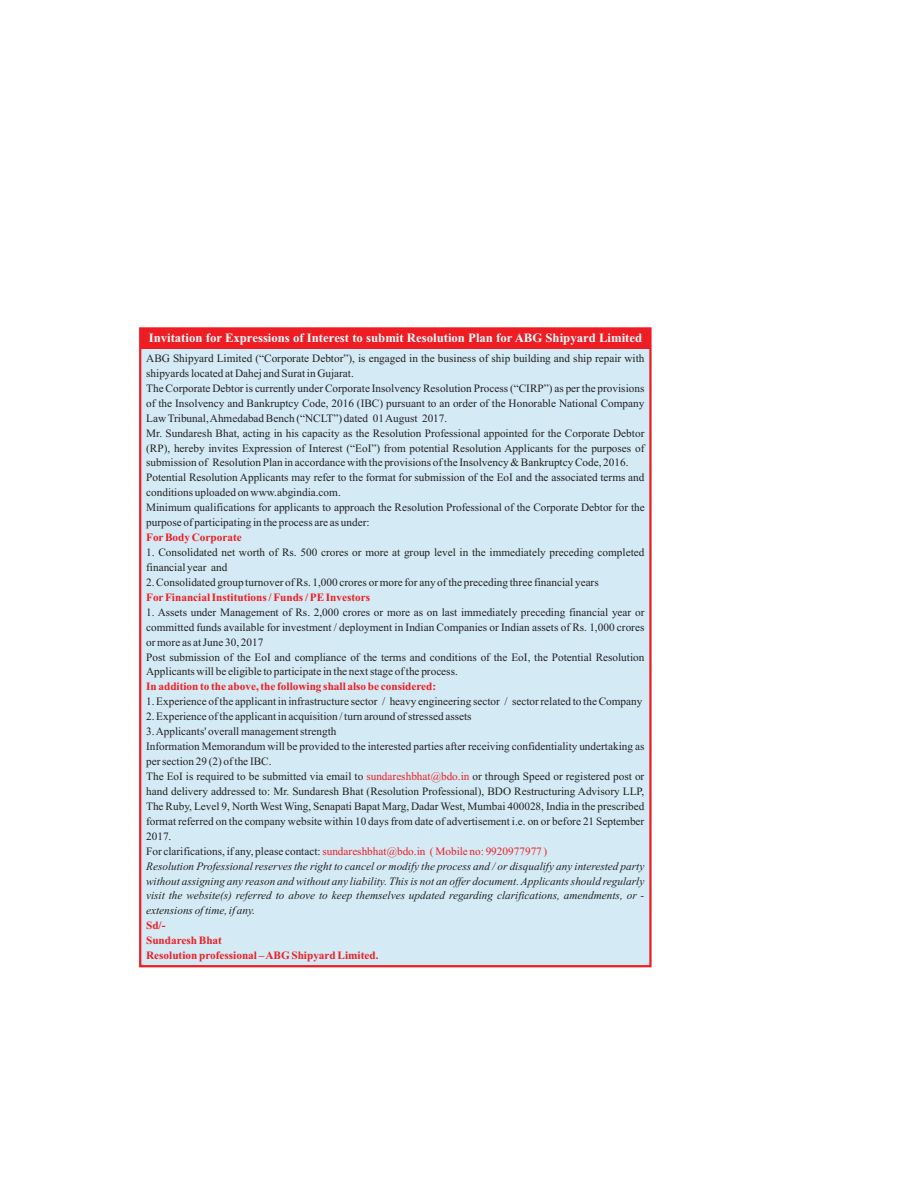
<style>
.page{position:relative;width:918px;height:1188px;background:#fff}
.page>*{position:absolute;margin:0;border:0;box-sizing:border-box;transform-origin:0 0}
.t1{font:700 12.75px "Times New Roman";color:#fff}
.t2{font:11.25px/14.9px "Times New Roman";color:#231f20}
.t3{font:italic 11.25px/14.9px "Times New Roman";color:#231f20;text-align:justify}
.t4{font:700 11.25px/15px "Times New Roman";color:#ee1d23}
.s1{color:#ee1d23}
</style>
<div class="page">
<div style="left:139px;top:327px;width:513px;height:641px;background:#d4ebf5"></div>
<div style="left:140px;top:328px;width:510px;height:21px;background:#ee1d23"></div>
<p class="t1" style="left:149px;top:334px;width:495px">Invitation for Expressions of Interest to submit Resolution Plan for ABG Shipyard Limited</p>
<p class="t2" style="left:146px;top:352px;width:500px">ABG Shipyard Limited (“Corporate Debtor”), is engaged in the business of ship building and ship repair with shipyards located at Dahej and Surat in Gujarat.<br>The Corporate Debtor is currently under Corporate Insolvency Resolution Process (“CIRP”) as per the provisions of the Insolvency and Bankruptcy Code, 2016 (IBC) pursuant to an order of the Honorable National Company Law Tribunal, Ahmedabad Bench (“NCLT”) dated 01 August 2017.<br>Mr. Sundaresh Bhat, acting in his capacity as the Resolution Professional appointed for the Corporate Debtor (RP), hereby invites Expression of Interest (“EoI”) from potential Resolution Applicants for the purposes of submission of Resolution Plan in accordance with the provisions of the Insolvency &amp; Bankruptcy Code, 2016.<br>Potential Resolution Applicants may refer to the format for submission of the EoI and the associated terms and conditions uploaded on www.abgindia.com.<br>Minimum qualifications for applicants to approach the Resolution Professional of the Corporate Debtor for the purpose of participating in the process are as under:</p>
<p class="t2" style="left:146px;top:546px;width:500px">1. Consolidated net worth of Rs. 500 crores or more at group level in the immediately preceding completed financial year and</p>
<p class="t2" style="left:146px;top:576px;width:454px">2. Consolidated group turnover of Rs. 1,000 crores or more for any of the preceding three financial years</p>
<p class="t2" style="left:146px;top:606px;width:500px">1. Assets under Management of Rs. 2,000 crores or more as on last immediately preceding financial year or committed funds available for investment / deployment in Indian Companies or Indian assets of Rs. 1,000 crores or more as at June 30, 2017<br>Post submission of the EoI and compliance of the terms and conditions of the EoI, the Potential Resolution Applicants will be eligible to participate in the next stage of the process.</p>
<p class="t2" style="left:146px;top:695px;width:498px">1. Experience of the applicant in infrastructure sector / heavy engineering sector / sector related to the Company</p>
<p class="t2" style="left:146px;top:710px;width:327px">2. Experience of the applicant in acquisition / turn around of stressed assets</p>
<p class="t2" style="left:146px;top:725px;width:500px">3. Applicants' overall management strength<br>Information Memorandum will be provided to the interested parties after receiving confidentiality undertaking as per section 29 (2) of the IBC.<br>The EoI is required to be submitted via email to <span class="s1">sundareshbhat@bdo.in</span> or through Speed or registered post or hand delivery addressed to: Mr. Sundaresh Bhat (Resolution Professional), BDO Restructuring Advisory LLP, The Ruby, Level 9, North West Wing, Senapati Bapat Marg, Dadar West, Mumbai 400028, India in the prescribed format referred on the company website within 10 days from date of advertisement i.e. on or before 21 September 2017.<br>For clarifications, if any, please contact:<span class="s1">sundareshbhat@bdo.in ( Mobile no: 9920977977 )</span></p>
<p class="t4" style="left:146px;top:531px;width:97px">ForBody Corporate</p>
<p class="t4" style="left:146px;top:591px;width:226px">ForFinancial Institutions / Funds / PE Investors</p>
<p class="t4" style="left:146px;top:680px;width:292px">In addition to the above, the following shall also be considered:</p>
<p class="t3" style="left:146px;top:860px;width:500px">Resolution Professional reserves the right to cancel or modify the process and / or disqualify any interested party without assigning any reason and without any liability. This is not an offer document. Applicants should regularly visit the website(s) referred to above to keep themselves updated regarding clarifications, amendments, or - extensions of time, if any.</p>
<p class="t4" style="left:146px;top:919px;width:234px">Sd/-<br>Sundaresh Bhat<br>Resolution professional – ABG Shipyard Limited.</p>
</div>
